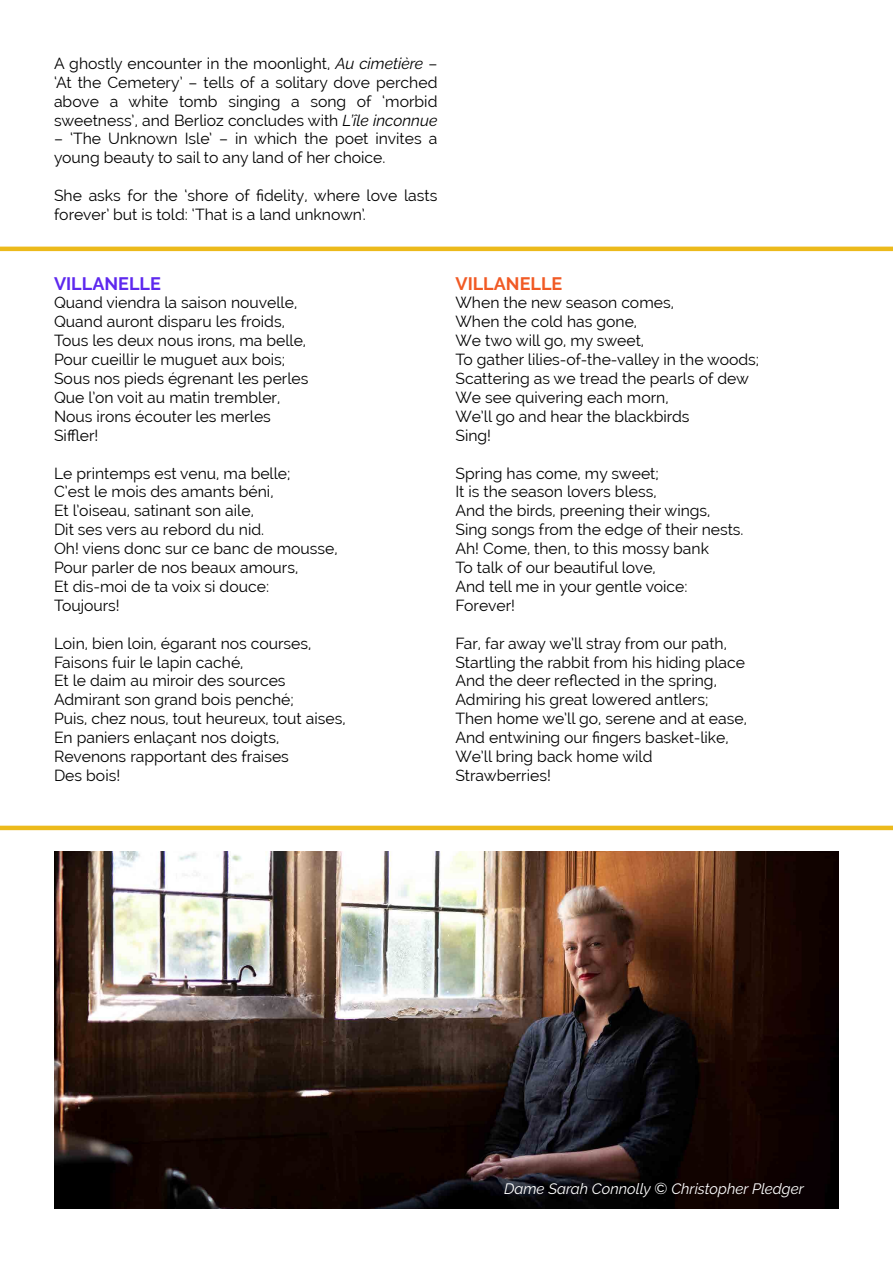
<style>
.page{position:relative;width:893px;height:1263px;background:#fff}
.page>*{position:absolute;margin:0;border:0;box-sizing:border-box;transform-origin:0 0}
.t1{font:700 18px "Raleway";color:#5e28ee}
.t2{font:700 18px "Raleway";color:#f15a25}
.t3{font:15.75px/18.9px "Raleway";color:#000}
.t4{font:italic 15px "Raleway";color:#fff}
.s1{font-style:italic}
.s2{font-size:15.75px}
</style>
<div class="page">
<hr style="left:0;top:247px;width:893px;height:4px;background:#ecba1b">
<img style="left:54px;top:852px;width:785px;height:357px">
<hr style="left:0;top:826px;width:893px;height:4px;background:#ecba1b">
<p class="t3" style="left:54px;top:54px;width:385px;text-align:justify">A ghostly encounter in the moonlight, <span class="s1">Au cimetière</span> – ‘At the Cemetery’ – tells of a solitary dove perched above a white tomb singing a song of ‘morbid sweetness’, and Berlioz concludes with <span class="s1">L’île inconnue</span></p>
<p class="t3" style="left:54px;top:129px;width:385px">– ‘The Unknown Isle’ – in which the poet invites a young beauty to sail to any land of her choice.</p>
<p class="t3" style="left:54px;top:186px;width:385px">She asks for the ‘shore of fidelity, where love lasts forever’ but is told: ‘That is a land unknown’.</p>
<p class="t1" style="left:54px;top:273px;width:108px">VILLANELLE</p>
<p class="t3" style="left:54px;top:293px;width:256px">Quand viendra la saison nouvelle,<br>Quand auront disparu les froids,<br>Tous les deux nous irons, ma belle,<br>Pour cueillir le muguet aux bois;<br>Sous nos pieds égrenant les perles<br>Que l’on voit au matin trembler,<br>Nous irons écouter les merles<br>Siffler!</p>
<p class="t3" style="left:54px;top:463px;width:285px">Le printemps est venu, ma belle;<br>C’est le mois des amants béni,<br>Et l’oiseau, satinant son aile,<br>Dit ses vers au rebord du nid.<br>Oh! viens donc sur ce banc de mousse,<br>Pour parler de nos beaux amours,<br>Et dis-moi de ta voix si douce:<br>Toujours!</p>
<p class="t3" style="left:54px;top:634px;width:293px">Loin, bien loin, égarant nos courses,<br>Faisons fuir le lapin caché,<br>Et le daim au miroir des sources<br>Admirant son grand bois penché;<br>Puis, chez nous, tout heureux, tout aises,<br>En paniers enlaçant nos doigts,<br>Revenons rapportant des fraises<br>Des bois!</p>
<p class="t2" style="left:455px;top:273px;width:108px">VILLANELLE</p>
<p class="t3" style="left:455px;top:293px;width:305px">When the new season comes,<br>When the cold has gone,<br>We two will go, my sweet,<br>To gather lilies-of-the-valley in the woods;<br>Scattering as we tread the pearls of dew<br>We see quivering each morn,<br>We’ll go and hear the blackbirds<br>Sing!</p>
<p class="t3" style="left:455px;top:463px;width:290px">Spring has come, my sweet;<br>It is the season lovers bless,<br>And the birds, preening their wings,<br>Sing songs from the edge of their nests.<br>Ah! Come, then, to this mossy bank<br>To talk of our beautiful love,<br>And tell me in your gentle voice:<br>Forever!</p>
<p class="t3" style="left:455px;top:634px;width:293px">Far, far away we’ll stray from our path, Startling the rabbit from his hiding place And the deer reflected in the spring, Admiring his great lowered antlers; Then home we’ll go, serene and at ease, And entwining our fingers basket-like, We’ll bring back home wild Strawberries!</p>
<p class="t4" style="left:504px;top:1179px;width:301px">Dame Sarah Connolly <span class="s2">©</span> Christopher Pledger</p>
</div>
